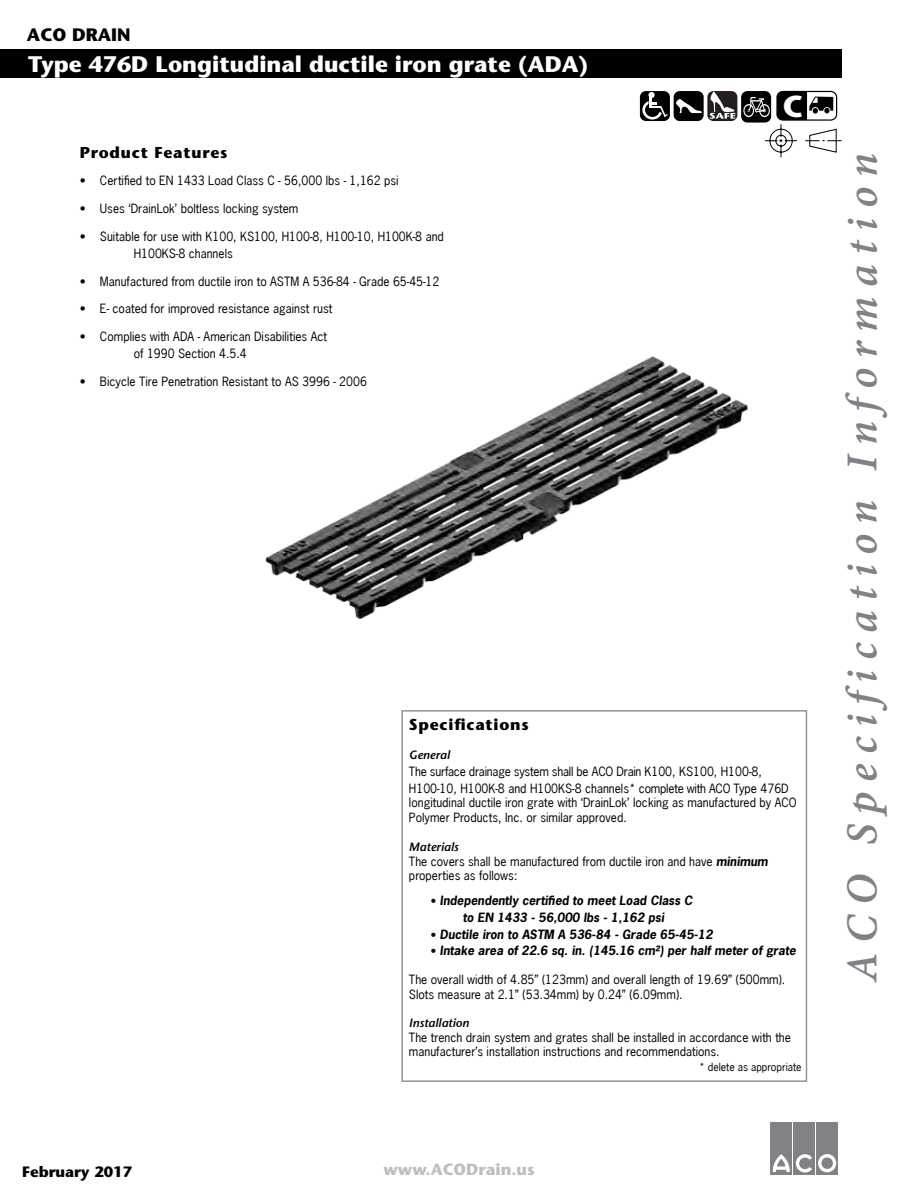
<style>
.page{position:relative;width:918px;height:1188px;background:#fff}
.page>*{position:absolute;margin:0;border:0;box-sizing:border-box;transform-origin:0 0}
.t1{font:italic 700 48px "Adobe Devanagari";letter-spacing:.2em;color:#808285}
.t2{font:700 30.3px "Stone Sans";color:#fff}
.t3{font:700 22.5px "Stone Sans";color:#fff}
.t4{font:700 18px "Stone Sans";color:#000}
.t5{font:700 16.2px "Stone Sans";color:#bcbec0}
.t6{font:700 15.75px "Stone Sans";letter-spacing:.05em;color:#000}
.t7{font:700 15px "Stone Sans";color:#000}
.t8{font:12px/14.4px "News Gothic";color:#000}
.t9{font:italic 700 12px/17px "News Gothic";color:#000;text-align:center}
.t10{font:12px/17px "News Gothic";letter-spacing:-.02em;color:#000}
.t11{font:italic 600 12px "Stone Sans";color:#000}
.t12{font:10.5px "News Gothic";color:#000}
.s1{font-weight:700;font-style:italic}
.s2{font-family:"Stone Sans";font-weight:600}
</style>
<div class="page">
<div style="left:401px;top:710px;width:406px;height:372px;background:#fff;border:2px solid #939598"></div>
<div style="left:0;top:50px;width:841px;height:28px;background:#000"></div>
<div style="left:771px;top:1122px;width:21px;height:52px;background:#808285"></div>
<div style="left:794px;top:1122px;width:21px;height:52px;background:#808285"></div>
<div style="left:816px;top:1122px;width:22px;height:52px;background:#808285"></div>
<svg style="left:818px;top:1154px;width:18px;height:18px"></svg>
<svg style="left:772px;top:1154px;width:40px;height:19px"></svg>
<div style="left:707px;top:91px;width:30px;height:30px;background:#231f20;border-radius:6px"></div>
<svg style="left:709px;top:91px;width:26px;height:28px"></svg>
<div style="left:741px;top:91px;width:30px;height:32px;background:#000;border-radius:6px"></div>
<svg style="left:743px;top:91px;width:98px;height:66px"></svg>
<div style="left:640px;top:91px;width:30px;height:30px;background:#000;border-radius:6px"></div>
<div style="left:648px;top:92px;width:7px;height:6px;background:#fff;border-radius:50%"></div>
<svg style="left:641px;top:97px;width:27px;height:24px"></svg>
<div style="left:674px;top:91px;width:30px;height:30px;background:#000;border-radius:6px"></div>
<svg style="left:676px;top:99px;width:26px;height:14px"></svg>
<img style="left:265px;top:356px;width:483px;height:263px">
<h3 class="t4" style="left:27px;top:24px;width:105px">ACO DRAIN</h3>
<h3 class="t3" style="left:28px;top:51px;width:562px">Type 476D Longitudinal ductile iron grate (ADA)</h3>
<h3 class="t6" style="left:80px;top:143px;width:149px">Product Features</h3>
<p class="t8" style="left:80px;top:174px;width:320px">• Certified to EN 1433 Load Class C - 56,000 lbs - 1,162 psi</p>
<p class="t8" style="left:80px;top:201px;width:220px">• Uses ‘DrainLok’ boltless locking system</p>
<p class="t8" style="left:134px;top:228px;width:312px;line-height:17px;text-indent:-54px">• Suitable for use with K100, KS100, H100-8, H100-10, H100K-8 and<br>H100KS-8 channels</p>
<p class="t8" style="left:80px;top:274px;width:361px">• Manufactured from ductile iron to ASTM A 536-84 - Grade 65-45-12</p>
<p class="t8" style="left:80px;top:302px;width:254px">• E- coated for improved resistance against rust</p>
<p class="t8" style="left:134px;top:328px;width:195px;line-height:17px;text-indent:-54px">• Complies with ADA - American Disabilities Act of 1990 Section 4.5.4</p>
<p class="t8" style="left:80px;top:374px;width:289px">• Bicycle Tire Penetration Resistant to AS 3996 - 2006</p>
<h2 class="t2" style="left:783px;top:88px;width:22px">C</h2>
<p class="t7" style="left:22px;top:1162px;width:111px">February 2017</p>
<h3 class="t6" style="left:409px;top:715px;width:121px">Specifications</h3>
<p class="t11" style="left:409px;top:748px;width:42px">General</p>
<p class="t10" style="left:409px;top:763px;width:381px">The surface drainage system shall be ACO Drain K100, KS100, H100-8,<br>H100-10, H100K-8 and H100KS-8 channels* complete with ACO Type 476D</p>
<p class="t8" style="left:409px;top:795px;width:389px;line-height:15px">longitudinal ductile iron grate with ‘DrainLok’ locking as manufactured by ACO<br>Polymer Products, Inc. or similar approved.</p>
<p class="t11" style="left:409px;top:840px;width:51px">Materials</p>
<p class="t8" style="left:409px;top:854px;width:360px">The covers shall be manufactured from ductile iron and have <span class="s1">minimum </span>properties as follows:</p>
<p class="t9" style="left:430px;top:892px;width:264px"><span class="s2">•</span> Independently certified to meet Load Class C to EN 1433 - 56,000 lbs - 1,162 psi</p>
<p class="t9" style="left:430px;top:926px;width:284px"><span class="s2">•</span> Ductile iron to ASTM A 536-84 - Grade 65-45-12</p>
<p class="t9" style="left:430px;top:942px;width:367px"><span class="s2">•</span> Intake area of 22.6 sq. in. (145.16 cm²) per half meter of grate</p>
<p class="t8" style="left:409px;top:972px;width:378px">The overall width of 4.85” (123mm) and overall length of 19.69” (500mm).<br>Slots measure at 2.1” (53.34mm) by 0.24” (6.09mm).</p>
<p class="t11" style="left:409px;top:1016px;width:62px">Installation</p>
<p class="t8" style="left:409px;top:1030px;width:384px">The trench drain system and grates shall be installed in accordance with the manufacturer’s installation instructions and recommendations.</p>
<p class="t12" style="left:699px;top:1060px;width:104px">* delete as appropriate</p>
<h3 class="t5" style="left:383px;top:1160px;width:153px">www.ACODrain.us</h3>
<h1 class="t1" style="left:835px;top:982px;width:830px;rotate:-90deg">ACO Specification Information</h1>
</div>
